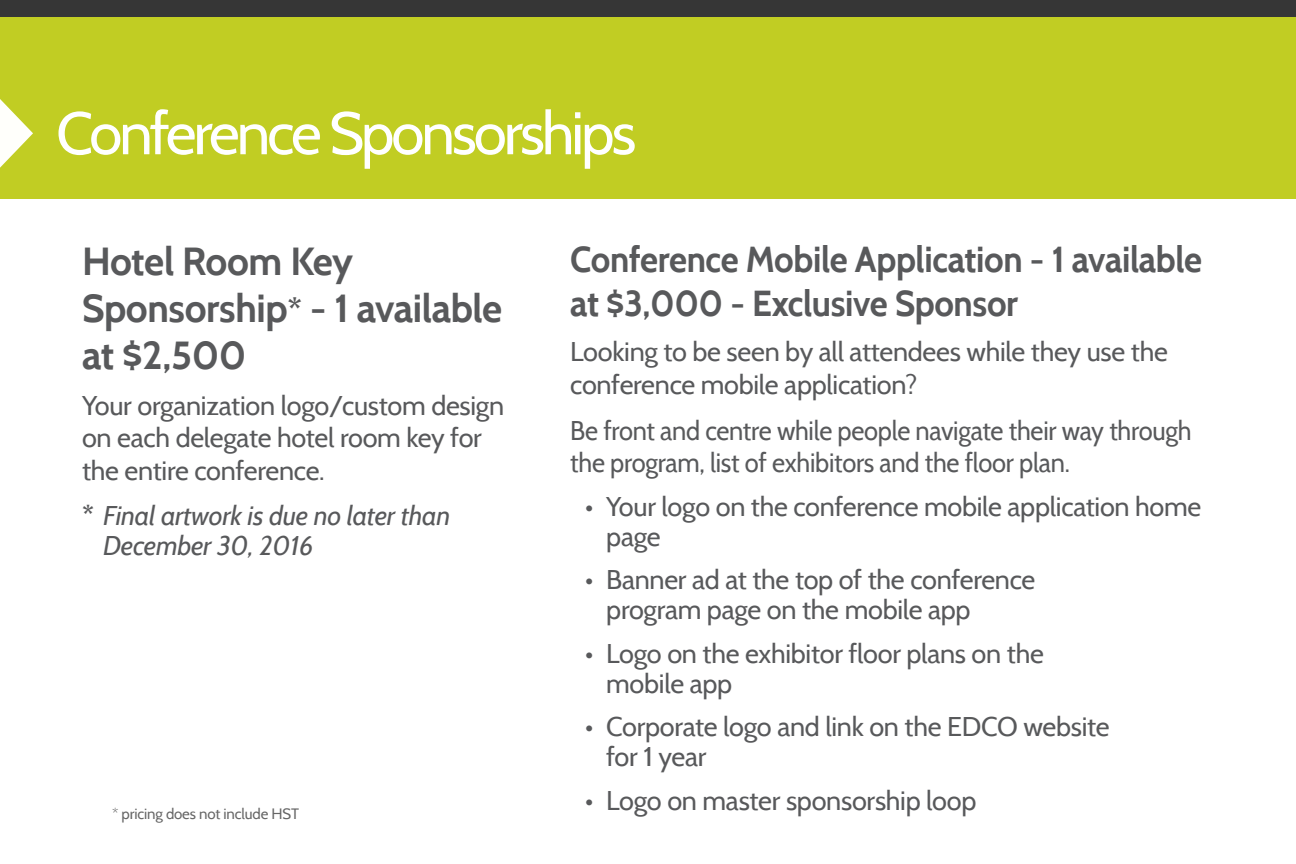
<style>
.page{position:relative;width:1296px;height:864px;background:#fff}
.page>*{position:absolute;margin:0;border:0;box-sizing:border-box;transform-origin:0 0}
.t1{font:60px "Cabin";letter-spacing:-.05em;color:#fff}
.t2{font:700 39px/46.8px "Cabin";letter-spacing:-.01em;color:#58595b}
.t3{font:700 36px/43.2px "Cabin";letter-spacing:-.01em;color:#58595b}
.t4{font:27px/30px "Cabin";letter-spacing:-.01em;color:#58595b}
.t5{font:27px/32.4px "Cabin";letter-spacing:-.01em;color:#58595b;scale:.94 1}
.t6{font:italic 27px/30px "Cabin";letter-spacing:-.01em;color:#58595b}
.t7{font:15px "Cabin";letter-spacing:-.01em;color:#000}
.s1{font-size:33px}
.s2{font-weight:700;font-style:normal}
</style>
<div class="page">
<div style="left:0;top:0;width:1296px;height:17px;background:#363636"></div>
<div style="left:0;top:17px;width:1296px;height:182px;background:#c1cd23"></div>
<svg style="left:0;top:99px;width:33px;height:69px"></svg>
<h1 class="t1" style="left:56px;top:96px;width:582px">Conference Sponsorships</h1>
<h2 class="t2" style="left:82px;top:238px;width:422px">Hotel Room Key<br>Sponsorship<span class="s1">*</span> - 1 available at $2,500</h2>
<p class="t4" style="left:82px;top:389px;width:424px;line-height:32.4px">Your organization logo/custom design on each delegate hotel room key for the entire conference.</p>
<p class="t6" style="left:103px;top:501px;width:349px;text-indent:-21px"><span class="s2">*</span> Final artwork is due no later than<br>December 30, 2016</p>
<p class="t7" style="left:112px;top:805px;width:188px">* pricing does not include HST</p>
<h3 class="t3" style="left:570px;top:238px;width:633px">Conference Mobile Application - 1 available at $3,000 - Exclusive Sponsor</h3>
<p class="t4" style="left:570px;top:336px;width:599px;line-height:32.4px">Looking to be seen by all attendees while they use the conference mobile application?</p>
<p class="t5" style="left:570px;top:414px;width:663px">Be front and centre while people navigate their way through the program, list of exhibitors and the floor plan.</p>
<p class="t4" style="left:606px;top:491px;width:597px;text-indent:-21px">• Your logo on the conference mobile application home page</p>
<p class="t4" style="left:606px;top:564px;width:431px;text-indent:-21px">• Banner ad at the top of the conference program page on the mobile app</p>
<p class="t4" style="left:606px;top:638px;width:439px;text-indent:-21px">• Logo on the exhibitor floor plans on the mobile app</p>
<p class="t4" style="left:606px;top:711px;width:505px;text-indent:-21px">• Corporate logo and link on the EDCO website for 1 year</p>
<p class="t4" style="left:585px;top:785px;width:393px">• Logo on master sponsorship loop</p>
</div>
